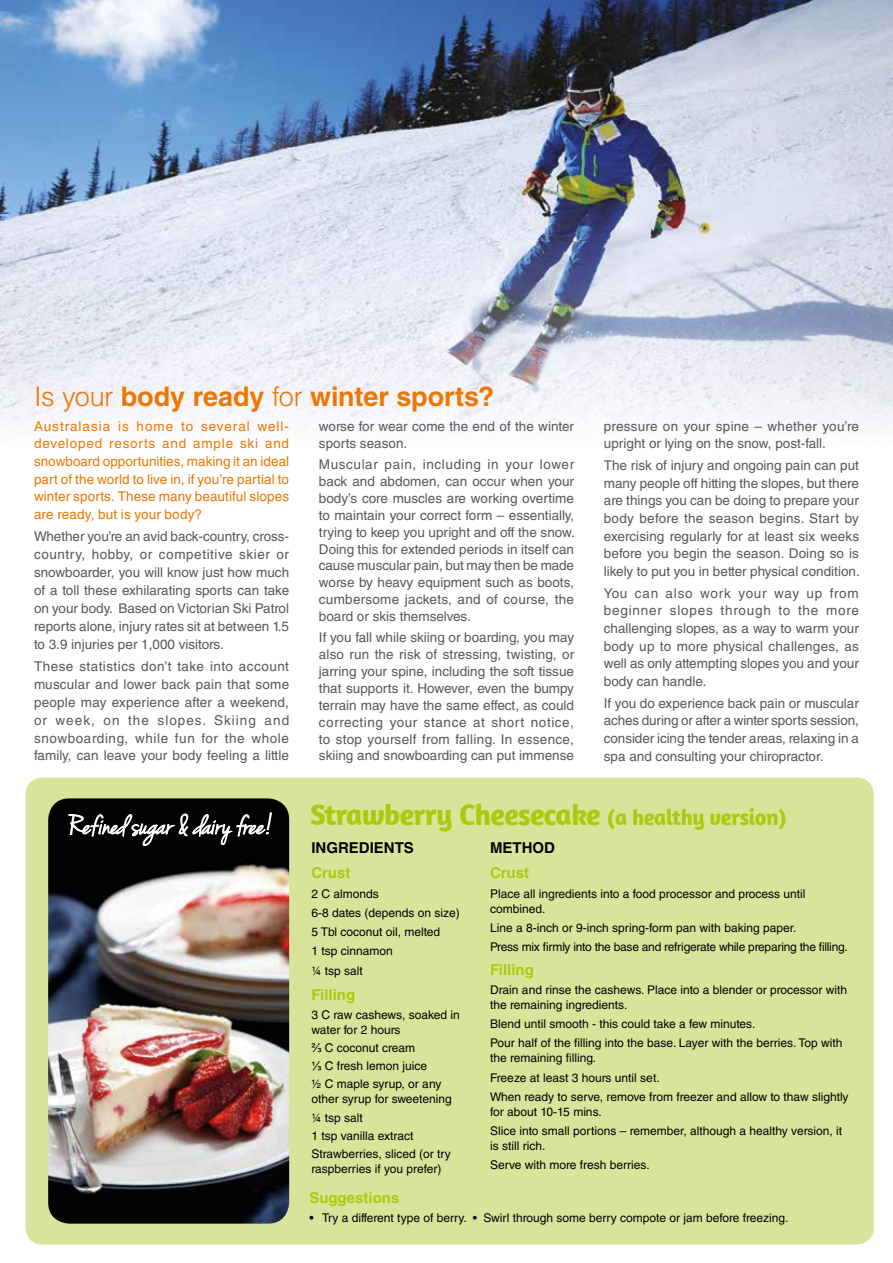
<style>
.page{position:relative;width:893px;height:1263px;background:#fff}
.page>*{position:absolute;margin:0;border:0;box-sizing:border-box;transform-origin:0 0}
.t1{font:700 30px "Amaranth";letter-spacing:-.02em;color:#adc90e}
.t2{font:italic 30px "Jenna Sue";color:#fff}
.t3{font:700 27px "Helvetica LT Std";letter-spacing:-.005em;color:#ee7601}
.t4{font:700 15px "Helvetica LT Std";color:#adc90e}
.t5{font:700 15px "Helvetica LT Std";color:#000}
.t6{font:13.5px/16.8px "Helvetica LT Std";color:#575756;text-align:justify}
.t7{font:13.5px/17.7px "Helvetica LT Std";letter-spacing:.01em;color:#ee7601;text-align:justify}
.t8{font:12px/19.2px "Helvetica LT Std";color:#000}
.t9{font:12px/19.2px "Helvetica LT Std";letter-spacing:-.02em;color:#000}
.s1{font-weight:300}
.s2{font-size:22.5px}
.s3{font-family:"Arial"}
.s4{font-family:"Arial Unicode MS"}
</style>
<div class="page">
<img style="left:0;top:0;width:893px;height:434px">
<div style="left:26px;top:777px;width:848px;height:467px;background:#d9e49b;border-radius:17px"></div>
<img style="left:48px;top:798px;width:241px;height:426px">
<svg style="left:68px;top:802px;width:204px;height:44px;background:#292929"></svg>
<h2 class="t3" style="left:34px;top:380px;width:462px"><span class="s1">Is your</span> body ready <span class="s1">for</span> winter sports?</h2>
<p class="t7" style="left:34px;top:417px;width:257px">Australasia is home to several well&shy;developed resorts and ample ski and snowboard opportunities, making it an ideal part of the world to live in, if you’re partial to winter sports. These many beautiful slopes are ready, but is your body?</p>
<p class="t6" style="left:34px;top:527px;width:257px;line-height:18px">Whether you’re an avid back-country, cross&shy;country, hobby, or competitive skier or snowboarder, you will know just how much of a toll these exhilarating sports can take on your body. Based on Victorian Ski Patrol reports alone, injury rates sit at between 1.5 to 3.9 injuries per 1,000 visitors.</p>
<p class="t6" style="left:34px;top:657px;width:257px;line-height:18px">These statistics don’t take into account muscular and lower back pain that some people may experience after a weekend, or week, on the slopes. Skiing and snowboarding, while fun for the whole family, can leave your body feeling a little</p>
<p class="t6" style="left:319px;top:418px;width:257px">worse for wear come the end of the winter sports season.</p>
<p class="t6" style="left:319px;top:456px;width:257px">Muscular pain, including in your lower back and abdomen, can occur when your body’s core muscles are working overtime to maintain your correct form – essentially, trying to keep you upright and off the snow.<br>Doing this for extended periods in itself can cause muscular pain, but may then be made worse by heavy equipment such as boots, cumbersome jackets, and of course, the board or skis themselves.</p>
<p class="t6" style="left:319px;top:629px;width:257px">If you fall while skiing or boarding, you may also run the risk of stressing, twisting, or jarring your spine, including the soft tissue that supports it. However, even the bumpy terrain may have the same effect, as could correcting your stance at short notice, to stop yourself from falling. In essence, skiing and snowboarding can put immense</p>
<p class="t6" style="left:604px;top:417px;width:257px;line-height:17.5px">pressure on your spine – whether you’re upright or lying on the snow, post-fall.</p>
<p class="t6" style="left:604px;top:457px;width:257px;line-height:17.5px">The risk of injury and ongoing pain can put many people off hitting the slopes, but there are things you can be doing to prepare your body before the season begins. Start by exercising regularly for at least six weeks before you begin the season. Doing so is likely to put you in better physical condition.</p>
<p class="t6" style="left:604px;top:584px;width:257px;line-height:17.5px">You can also work your way up from beginner slopes through to the more challenging slopes, as a way to warm your body up to more physical challenges, as well as only attempting slopes you and your body can handle.</p>
<p class="t6" style="left:604px;top:694px;width:257px;line-height:17.5px">If you do experience back pain or muscular aches during or after a winter sports session, consider icing the tender areas, relaxing in a spa and consulting your chiropractor.</p>
<h1 class="t2" style="left:65px;top:808px;width:217px">Refinedsugar&amp;dairy free!</h1>
<h1 class="t1" style="left:310px;top:796px;width:478px">Strawberry Cheesecake <span class="s2">(a healthy version)</span></h1>
<p class="t5" style="left:311px;top:839px;width:104px">INGREDIENTS</p>
<p class="t4" style="left:311px;top:864px;width:40px">Crust</p>
<p class="t8" style="left:311px;top:884px;width:150px">2 C almonds<br>6-8 dates (depends on size)<br>5 Tbl coconut oil, melted<br>1 tsp cinnamon<br>¼ tsp salt</p>
<p class="t4" style="left:311px;top:985px;width:45px">Filling</p>
<p class="t8" style="left:311px;top:1007px;width:150px;line-height:15px">3 C raw cashews, soaked in water for 2 hours</p>
<p class="t8" style="left:311px;top:1039px;width:132px;line-height:18.1px"><span class="s3">⅔</span> C coconut cream<br><span class="s4">⅓</span> C fresh lemon juice<br>½ C maple syrup, or any</p>
<p class="t8" style="left:311px;top:1090px;width:142px;line-height:18.1px">other syrup for sweetening ¼ tsp salt<br>1 tsp vanilla extract<br>Strawberries, sliced (or try</p>
<p class="t8" style="left:311px;top:1159px;width:131px">raspberries if you prefer)</p>
<p class="t5" style="left:490px;top:839px;width:66px">METHOD</p>
<p class="t4" style="left:490px;top:864px;width:40px">Crust</p>
<p class="t8" style="left:490px;top:886px;width:317px;line-height:15px">Place all ingredients into a food processor and process until combined.</p>
<p class="t9" style="left:490px;top:918px;width:359px">Line a 8-inch or 9-inch spring-form pan with baking paper.<br>Press mix firmly into the base and refrigerate while preparing the filling.</p>
<p class="t4" style="left:490px;top:960px;width:45px">Filling</p>
<p class="t8" style="left:490px;top:982px;width:359px;line-height:15px">Drain and rinse the cashews. Place into a blender or processor with the remaining ingredients.</p>
<p class="t8" style="left:490px;top:1014px;width:354px">Blend until smooth - this could take a few minutes.<br>Pour half of the filling into the base. Layer with the berries. Top with</p>
<p class="t8" style="left:490px;top:1048px;width:360px">the remaining filling.<br>Freeze at least 3 hours until set.<br>When ready to serve, remove from freezer and allow to thaw slightly</p>
<p class="t8" style="left:490px;top:1102px;width:353px">for about 10-15 mins.<br>Slice into small portions – remember, although a healthy version, it</p>
<p class="t8" style="left:490px;top:1136px;width:161px">is still rich.<br>Serve with more fresh berries.</p>
<p class="t4" style="left:309px;top:1188px;width:92px">Suggestions</p>
<p class="t8" style="left:309px;top:1208px;width:481px">• Try a different type of berry. • Swirl through some berry compote or jam before freezing.</p>
</div>
